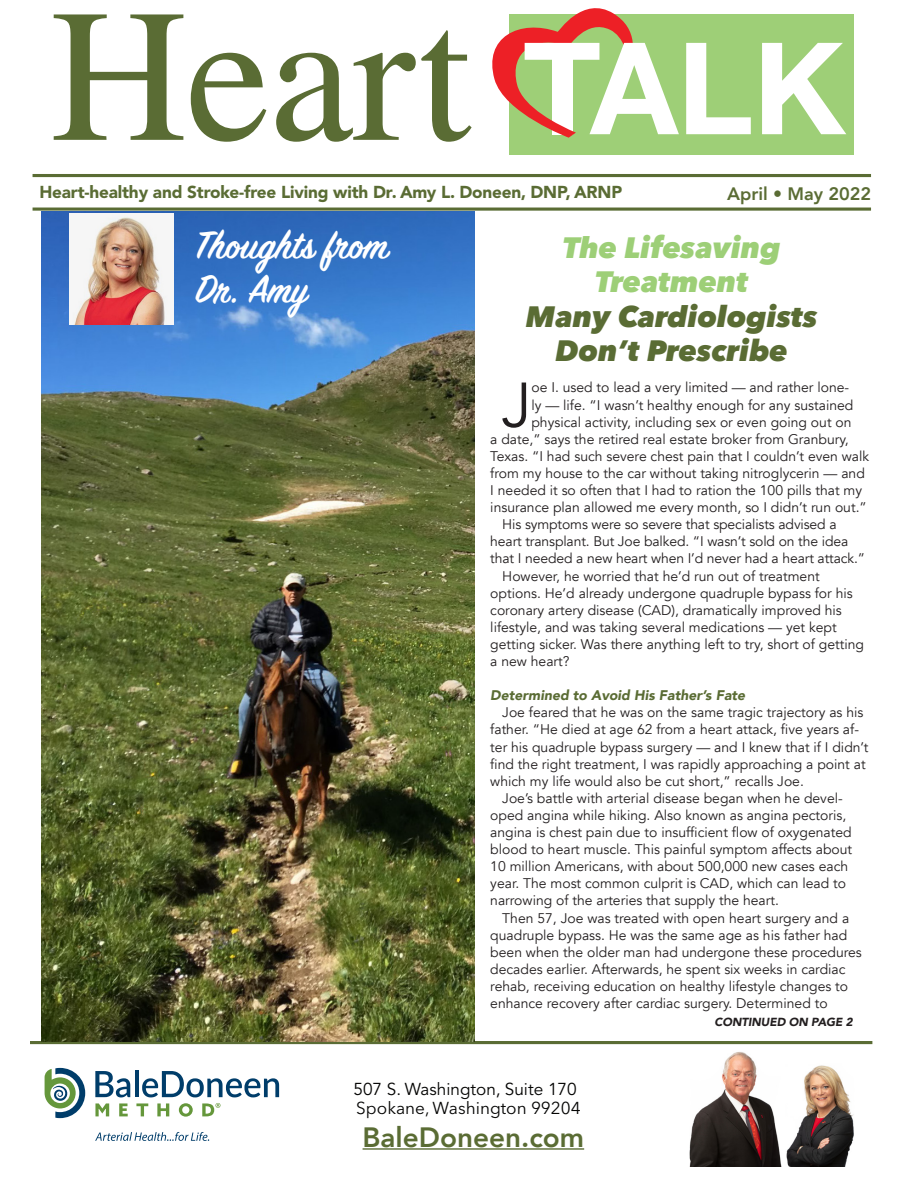
<style>
.page{position:relative;width:918px;height:1188px;background:#fff}
.page>*{position:absolute;margin:0;border:0;box-sizing:border-box;transform-origin:0 0}
.t1{font:62.25px "Avenir";color:#231f20}
.t2{font:600 43.2px/43.5px "Sign Painter House Script";color:#fff}
.t3{font:italic 800 29.4px/34.5px "Avenir Next";color:#5a6c34;text-align:center}
.t4{font:800 27.9px "Avenir";color:#5a6c34}
.t5{font:800 18px "Avenir";color:#5a6c34}
.t6{font:900 17.1px "Avenir";letter-spacing:-.01em;color:#5a6c34}
.t7{font:17.1px/18.8px "Avenir";color:#050504}
.t8{font:13.95px/17.1px "Avenir";color:#231f20}
.t9{font:italic 900 13.95px "Avenir";color:#5a6c34}
.t10{font:italic 900 11.7px "Avenir";letter-spacing:-.01em;color:#231f20}
.s1{color:#9dcf77}
.s2{font-family:"Avenir Next"}
</style>
<div class="page">
<div style="left:509px;top:14px;width:345px;height:140px;background:#9ecf77"></div>
<svg style="left:686px;top:43px;width:65px;height:91px"></svg>
<svg style="left:762px;top:43px;width:84px;height:91px"></svg>
<svg style="left:492px;top:8px;width:187px;height:130px"></svg>
<svg style="left:54px;top:14px;width:129px;height:126px"></svg>
<svg style="left:191px;top:53px;width:75px;height:89px"></svg>
<svg style="left:276px;top:30px;width:196px;height:112px"></svg>
<hr style="left:33px;top:174px;width:838px;height:3px;background:#5a6c34">
<hr style="left:33px;top:208px;width:838px;height:3px;background:#5a6c34">
<hr style="left:30px;top:1041px;width:842px;height:3px;background:#5a6c34">
<svg style="left:95px;top:1071px;width:35px;height:26px"></svg>
<hr style="left:135px;top:1070px;width:3px;height:27px;background:#003d6a">
<svg style="left:142px;top:1071px;width:137px;height:26px"></svg>
<svg style="left:95px;top:1103px;width:14px;height:13px"></svg>
<svg style="left:119px;top:1103px;width:9px;height:13px"></svg>
<svg style="left:136px;top:1103px;width:12px;height:13px"></svg>
<svg style="left:157px;top:1103px;width:12px;height:13px"></svg>
<svg style="left:179px;top:1103px;width:14px;height:14px"></svg>
<svg style="left:45px;top:1068px;width:40px;height:50px"></svg>
<svg style="left:95px;top:1132px;width:114px;height:9px"></svg>
<svg style="left:202px;top:1103px;width:18px;height:13px"></svg>
<hr style="left:363px;top:1148px;width:221px;height:2px;background:#5a6c34">
<img style="left:689px;top:1052px;width:165px;height:115px">
<img style="left:42px;top:211px;width:432px;height:831px">
<img style="left:69px;top:214px;width:105px;height:110px">
<p class="t6" style="left:39px;top:177px;width:584px">Heart-healthy and Stroke-free Living with Dr. Amy L. Doneen, DNP, ARNP</p>
<p class="t5" style="left:727px;top:179px;width:145px">April • May 2022</p>
<p class="t2" style="left:195px;top:228px;width:197px">Thoughts from<br>Dr. Amy</p>
<p class="t3" style="left:526px;top:230px;width:293px"><span class="s1">The Lifesaving<br>Treatment<br></span>Many Cardiologists<br>Don’t Prescribe</p>
<p class="t1" style="left:501px;top:368px;width:32px">J</p>
<p class="t8" style="left:531px;top:379px;width:319px">oe I. used to lead a very limited — and rather lone-</p>
<p class="t8" style="left:531px;top:396px;width:324px">ly — life. “I wasn’t healthy enough for any sustained</p>
<p class="t8" style="left:531px;top:414px;width:322px">physical activity, including sex or even going out on</p>
<p class="t8" style="left:490px;top:431px;width:360px">a date,” says the retired real estate broker from Granbury,</p>
<p class="t8" style="left:490px;top:448px;width:380px">Texas. “I had such severe chest pain that I couldn’t even walk</p>
<p class="t8" style="left:490px;top:465px;width:376px">from my house to the car without taking nitroglycerin — and</p>
<p class="t8" style="left:490px;top:482px;width:373px">I needed it so often that I had to ration the 100 pills that my</p>
<p class="t8" style="left:490px;top:499px;width:378px">insurance plan allowed me every month, so I didn’t run out.”</p>
<p class="t8" style="left:490px;top:516px;width:376px;text-indent:12px">His symptoms were so severe that specialists advised a heart transplant. But Joe balked. “I wasn’t sold on the idea that I needed a new heart when I’d never had a heart attack.”</p>
<p class="t8" style="left:490px;top:567px;width:375px;text-indent:12px">However, he worried that he’d run out of treatment options. He’d already undergone quadruple bypass for his coronary artery disease (CAD), dramatically improved his lifestyle, and was taking several medications — yet kept getting sicker. Was there anything left to try, short of getting a new heart?</p>
<p class="t9" style="left:490px;top:684px;width:256px">Determined to Avoid His Father’s Fate</p>
<p class="t8" style="left:490px;top:704px;width:380px;text-indent:12px">Joe feared that he was on the same tragic trajectory as his father. “He died at age 62 from a heart attack, five years af&shy;ter his quadruple bypass surgery — and I knew that if I didn’t find the right treatment, I was rapidly approaching a point at which my life would also be cut short,” recalls Joe.</p>
<p class="t8" style="left:490px;top:790px;width:363px;text-indent:12px">Joe’s battle with arterial disease began when he devel&shy;oped angina while hiking. Also known as angina pectoris, angina is chest pain due to insufficient flow of oxygenated blood to heart muscle. This painful symptom affects about 10 million Americans, with about 500,000 new cases each year. The most common culprit is CAD, which can lead to narrowing of the arteries that supply the heart.</p>
<p class="t8" style="left:490px;top:909px;width:373px;text-indent:12px">Then 57, Joe was treated with open heart surgery and a quadruple bypass. He was the same age as his father had been when the older man had undergone these procedures decades earlier. Afterwards, he spent six weeks in cardiac rehab, receiving education on healthy lifestyle changes to enhance recovery after cardiac surgery. Determined to</p>
<p class="t10" style="left:715px;top:1013px;width:140px">CONTINUED ON PAGE 2</p>
<p class="t7" style="left:353px;top:1080px;width:229px">507 S. Washington, Suite 170<br><span class="s2">Spokane, Washington 99204</span></p>
<p class="t4" style="left:363px;top:1115px;width:223px">BaleDoneen.com</p>
</div>
